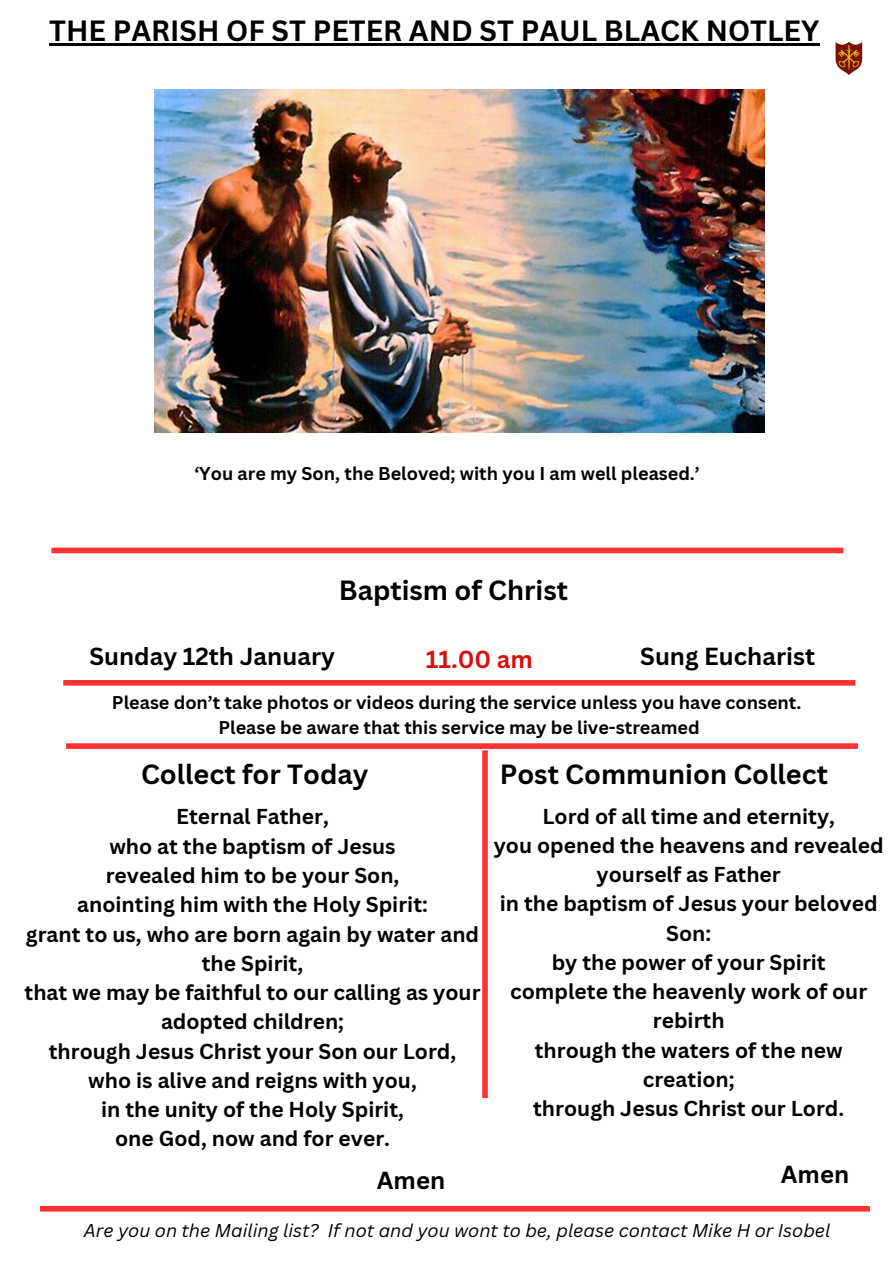
<style>
.page{position:relative;width:894px;height:1264px;background:#fff}
.page>*{position:absolute;margin:0;border:0;box-sizing:border-box;transform-origin:0 0}
.t1{font:700 28.5px "Canva Sans";color:#000}
.t2{font:700 27px "Canva Sans";color:#000}
.t3{font:700 24px "Canva Sans";color:#000}
.t4{font:700 24px "Canva Sans";color:#db0e0e}
.t5{font:700 21px/29.2px "Canva Sans";color:#000;text-align:center}
.t6{font:700 18px/24.8px "Canva Sans";color:#000;text-align:center}
.t7{font:italic 18px "Canva Sans";color:#000}
</style>
<div class="page">
<div style="left:63px;top:680px;width:792px;height:5px;background:#ff3131"></div>
<div style="left:482px;top:750px;width:5px;height:348px;background:#ff3131"></div>
<img style="left:835px;top:42px;width:28px;height:33px">
<div style="left:40px;top:1205px;width:829px;height:6px;background:#ff3131"></div>
<div style="left:66px;top:743px;width:791px;height:6px;background:#ff3131"></div>
<div style="left:51px;top:547px;width:792px;height:6px;background:#ff3131"></div>
<img style="left:155px;top:89px;width:609px;height:343px">
<hr style="left:49px;top:43px;width:770px;height:2px;background:#000">
<p class="t1" style="left:49px;top:10px;width:771px">THE PARISH OF ST PETER AND ST PAUL BLACK NOTLEY</p>
<h4 class="t6" style="left:194px;top:460px;width:506px">‘You are my Son, the Beloved; with you I am well pleased.’</h4>
<h5 class="t2" style="left:339px;top:571px;width:231px">Baptism of Christ</h5>
<h3 class="t3" style="left:89px;top:639px;width:247px">Sunday 12th January</h3>
<h2 class="t4" style="left:425px;top:642px;width:109px">11.00 am</h2>
<p class="t3" style="left:640px;top:639px;width:176px">Sung Eucharist</p>
<h5 class="t6" style="left:112px;top:689px;width:690px">Please don’t take photos or videos during the service unless you have consent.<br>Please be aware that this service may be live-streamed</h5>
<h1 class="t2" style="left:141px;top:755px;width:229px">Collect for Today</h1>
<p class="t2" style="left:499px;top:755px;width:329px">Post Communion Collect</p>
<p class="t5" style="left:25px;top:801px;width:457px">Eternal Father,<br>who at the baptism of Jesus<br>revealed him to be your Son,<br>anointing him with the Holy Spirit:<br>grant to us, who are born again by water and the Spirit,<br>that we may be faithful to our calling as your adopted children;<br>through Jesus Christ your Son our Lord,<br>who is alive and reigns with you,<br>in the unity of the Holy Spirit,<br>one God, now and for ever.</p>
<h2 class="t5" style="left:493px;top:800px;width:391px">Lord of all time and eternity,<br>you opened the heavens and revealed yourself as Father<br>in the baptism of Jesus your beloved<br>Son:<br>by the power of your Spirit<br>complete the heavenly work of our rebirth<br>through the waters of the new creation;<br>through Jesus Christ our Lord.</h2>
<h3 class="t3" style="left:377px;top:1163px;width:70px">Amen</h3>
<p class="t3" style="left:780px;top:1156px;width:70px">Amen</p>
<h3 class="t7" style="left:84px;top:1217px;width:748px">Are you on the Mailing list? If not and you wont to be, please contact Mike H or Isobel</h3>
</div>
